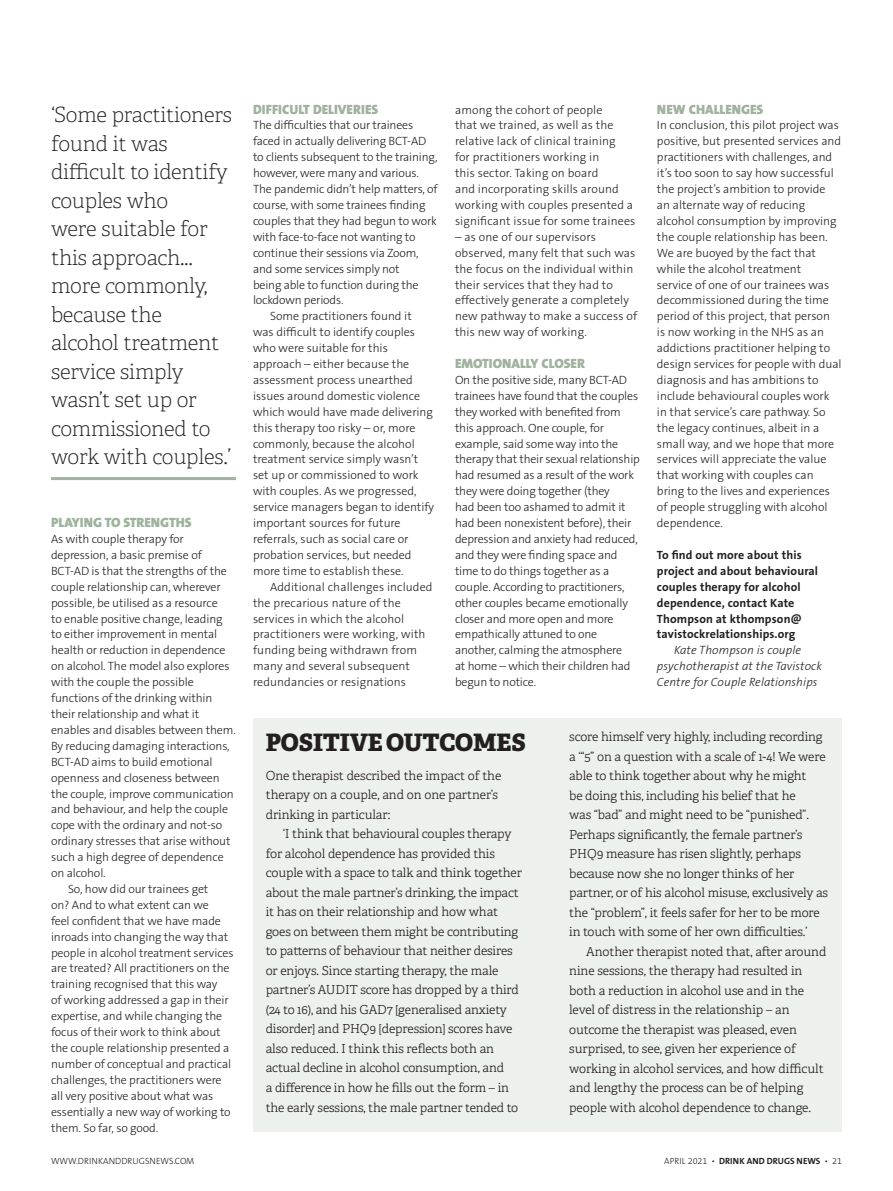
<style>
.page{position:relative;width:893px;height:1191px;background:#fff}
.page>*{position:absolute;margin:0;border:0;box-sizing:border-box;transform-origin:0 0}
.t1{font:24px "Adelle PE Eb";letter-spacing:-.005em;color:#231f20}
.t2{font:21px/28.5px "Adelle PE Th";letter-spacing:-.01em;color:#231f20}
.Crosshead{font:900 13.5px "The Sans B9";color:#9fb39e}
.t3{font:12.45px/19.5px "Adelle PE Lt";letter-spacing:-.01em;color:#231f20}
.t4{font:300 12px/15.9px "The Sans B3";letter-spacing:-.01em;color:#231f20}
.t5{font:300 12px/15.9px "The Sans B3";letter-spacing:.01em;color:#231f20}
.t6{font:700 12px/15.9px "The Sans B7";letter-spacing:.01em;color:#231f20}
.t7{font:italic 300 12px/15.9px "The Sans B3";letter-spacing:.01em;color:#231f20;text-align:center}
._01_Folio_Right{font:700 9px "The Sans B7";color:#231f20}
.t8{font:300 9px "The Sans B3";color:#231f20}
.s1{font-family:"The Sans B3";font-weight:300}
</style>
<div class="page">
<div style="left:253px;top:718px;width:589px;height:413px;background:#edf1ed"></div>
<hr style="left:51px;top:477px;width:185px;height:3px;background:#9fb39e">
<p class="t2" style="left:51px;top:100px;width:183px">‘Some practitioners found it was difficult to identify couples who<br>were suitable for this approach... more commonly, because the alcohol treatment service simply wasn’t set up or commissioned to work with couples.’</p>
<p class="Crosshead" style="left:51px;top:515px;width:142px">PLAYING TO STRENGTHS</p>
<p class="t4" style="left:51px;top:531px;width:186px">As with couple therapy for depression, a basic premise of<br>BCT-AD is that the strengths of the couple relationship can, wherever possible, be utilised as a resource<br>to enable positive change, leading to either improvement in mental health or reduction in dependence on alcohol. The model also explores with the couple the possible functions of the drinking within their relationship and what it enables and disables between them.<br>By reducing damaging interactions,<br>BCT-AD aims to build emotional openness and closeness between the couple, improve communication and behaviour, and help the couple cope with the ordinary and not-so ordinary stresses that arise without such a high degree of dependence on alcohol.</p>
<p class="t4" style="left:51px;top:881px;width:184px;text-indent:17px">So, how did our trainees get<br>on? And to what extent can we<br>feel confident that we have made inroads into changing the way that people in alcohol treatment services are treated? All practitioners on the training recognised that this way<br>of working addressed a gap in their expertise, and while changing the focus of their work to think about the couple relationship presented a number of conceptual and practical challenges, the practitioners were all very positive about what was essentially a new way of working to them. So far, so good.</p>
<p class="t8" style="left:51px;top:1156px;width:145px">WWW.DRINKANDDRUGSNEWS.COM</p>
<p class="Crosshead" style="left:253px;top:102px;width:127px">DIFFICULT DELIVERIES</p>
<p class="t4" style="left:253px;top:118px;width:186px">The difficulties that our trainees faced in actually delivering BCT-AD to clients subsequent to the training, however, were many and various.<br>The pandemic didn’t help matters, of course, with some trainees finding couples that they had begun to work with face-to-face not wanting to continue their sessions via Zoom, and some services simply not<br>being able to function during the lockdown periods.</p>
<p class="t4" style="left:253px;top:309px;width:183px;text-indent:17px">Some practitioners found it was difficult to identify couples who were suitable for this approach – either because the assessment process unearthed issues around domestic violence which would have made delivering this therapy too risky – or, more commonly, because the alcohol treatment service simply wasn’t set up or commissioned to work with couples. As we progressed, service managers began to identify important sources for future referrals, such as social care or probation services, but needed more time to establish these.</p>
<p class="t5" style="left:253px;top:579px;width:181px;text-indent:17px">Additional challenges included the precarious nature of the services in which the alcohol practitioners were working, with funding being withdrawn from many and several subsequent redundancies or resignations</p>
<p class="t5" style="left:455px;top:102px;width:182px">among the cohort of people<br>that we trained, as well as the relative lack of clinical training<br>for practitioners working in<br>this sector. Taking on board<br>and incorporating skills around working with couples presented a significant issue for some trainees</p>
<p class="t5" style="left:455px;top:229px;width:184px">– as one of our supervisors observed, many felt that such was the focus on the individual within their services that they had to effectively generate a completely new pathway to make a success of this new way of working.</p>
<p class="Crosshead" style="left:455px;top:356px;width:131px">EMOTIONALLY CLOSER</p>
<p class="t4" style="left:455px;top:372px;width:186px">On the positive side, many BCT-AD trainees have found that the couples they worked with benefited from this approach. One couple, for example, said some way into the therapy that their sexual relationship had resumed as a result of the work they were doing together (they<br>had been too ashamed to admit it had been nonexistent before), their depression and anxiety had reduced, and they were finding space and time to do things together as a couple. According to practitioners, other couples became emotionally closer and more open and more empathically attuned to one another, calming the atmosphere<br>at home – which their children had begun to notice.</p>
<p class="Crosshead" style="left:657px;top:102px;width:108px">NEW CHALLENGES</p>
<p class="t4" style="left:657px;top:118px;width:186px">In conclusion, this pilot project was positive, but presented services and practitioners with challenges, and it’s too soon to say how successful the project’s ambition to provide an alternate way of reducing alcohol consumption by improving the couple relationship has been.<br>We are buoyed by the fact that while the alcohol treatment<br>service of one of our trainees was decommissioned during the time period of this project, that person<br>is now working in the NHS as an addictions practitioner helping to design services for people with dual diagnosis and has ambitions to include behavioural couples work in that service’s care pathway. So the legacy continues, albeit in a small way, and we hope that more services will appreciate the value that working with couples can bring to the lives and experiences of people struggling with alcohol dependence.</p>
<p class="t6" style="left:657px;top:547px;width:163px">To find out more about this project and about behavioural couples therapy for alcohol dependence, contact Kate<br>Thompson at kthompson@ tavistockrelationships.org</p>
<p class="t7" style="left:657px;top:643px;width:166px">Kate Thompson is couple psychotherapist at the Tavistock<br>Centre for Couple Relationships</p>
<p class="t1" style="left:266px;top:724px;width:261px">POSITIVE OUTCOMES</p>
<p class="t3" style="left:266px;top:765px;width:237px">One therapist described the impact of the therapy on a couple, and on one partner’s drinking in particular:</p>
<p class="t3" style="left:266px;top:824px;width:258px;text-indent:17px">‘I think that behavioural couples therapy for alcohol dependence has provided this couple with a space to talk and think together about the male partner’s drinking, the impact it has on their relationship and how what goes on between them might be contributing to patterns of behaviour that neither desires or enjoys. Since starting therapy, the male partner’s AUDIT score has dropped by a third (24 to 16), and his GAD7 [generalised anxiety disorder] and PHQ9 [depression] scores have also reduced. I think this reflects both an actual decline in alcohol consumption, and<br>a difference in how he fills out the form – in the early sessions, the male partner tended to</p>
<p class="t3" style="left:569px;top:726px;width:260px">score himself very highly, including recording a ‘“5” on a question with a scale of 1-4! We were able to think together about why he might<br>be doing this, including his belief that he<br>was “bad” and might need to be “punished”.<br>Perhaps significantly, the female partner’s PHQ9 measure has risen slightly, perhaps because now she no longer thinks of her partner, or of his alcohol misuse, exclusively as the “problem”, it feels safer for her to be more in touch with some of her own difficulties.’</p>
<p class="t3" style="left:569px;top:941px;width:259px;text-indent:17px">Another therapist noted that, after around nine sessions, the therapy had resulted in both a reduction in alcohol use and in the level of distress in the relationship – an outcome the therapist was pleased, even surprised, to see, given her experience of working in alcohol services, and how difficult and lengthy the process can be of helping people with alcohol dependence to change.</p>
<p class="_01_Folio_Right" style="left:664px;top:1156px;width:179px"><span class="s1">APRIL 2021 •</span> DRINK AND DRUGS NEWS <span class="s1">• 21</span></p>
</div>
